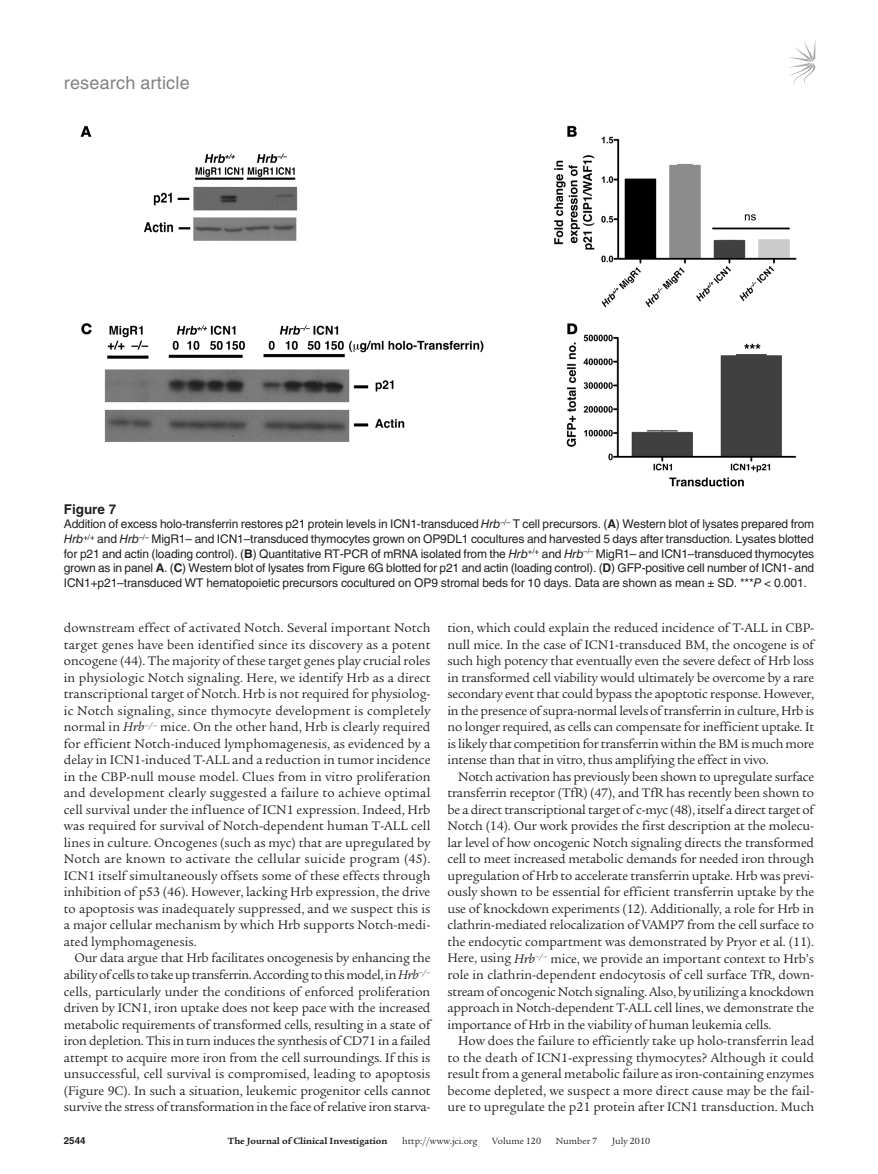
<style>
.page{position:relative;width:878px;height:1174px;background:#fff}
.page>*{position:absolute;margin:0;border:0;box-sizing:border-box;transform-origin:0 0}
.t1{font:18px "Helvetica LT Std";letter-spacing:.01em;color:#808285}
.t2{font:13.5px/16.5px "Legacy Serif Std";letter-spacing:-.01em;color:#231f20;text-align:justify}
.t3{font:700 13.5px "Helvetica LT Std";color:#231f20}
.t4{font:12px/14.7px "Helvetica LT Std";letter-spacing:-.01em;color:#231f20;text-align:justify}
.t5{font:9.75px "Legacy Serif Std";color:#231f20}
.t6{font:700 9.75px "Legacy Serif Std";color:#231f20}
.t7{font:700 9.75px "Helvetica LT Std";color:#231f20}
.s1{font-style:italic}
.s2{font-weight:700}
</style>
<div class="page">
<svg style="left:789px;top:41px;width:26px;height:44px"></svg>
<img style="left:80px;top:125px;width:717px;height:362px">
<h1 class="t1" style="left:64px;top:72px;width:127px">research article</h1>
<p class="t3" style="left:64px;top:501px;width:54px">Figure 7</p>
<p class="t4" style="left:64px;top:517px;width:752px">Addition of excess holo-transferrin restores p21 protein levels in ICN1-transduced <span class="s1">Hrb</span><sup>–/–</sup> T cell precursors. (<span class="s2">A</span>) Western blot of lysates prepared from <span class="s1">Hrb</span><sup>+/+</sup> and <span class="s1">Hrb</span><sup>–/–</sup> MigR1– and ICN1–transduced thymocytes grown on OP9DL1 cocultures and harvested 5 days after transduction. Lysates blotted for p21 and actin (loading control). (<span class="s2">B</span>) Quantitative RT-PCR of mRNA isolated from the <span class="s1">Hrb</span><sup>+/+</sup> and <span class="s1">Hrb</span><sup>–/–</sup> MigR1– and ICN1–transduced thymocytes grown as in panel <span class="s2">A</span>. (<span class="s2">C</span>) Western blot of lysates from Figure 6G blotted for p21 and actin (loading control). (<span class="s2">D</span>) GFP-positive cell number of ICN1- and ICN1+p21–transduced WT hematopoietic precursors cocultured on OP9 stromal beds for 10 days. Data are shown as mean ± SD. ***<span class="s1">P</span> &lt; 0.001.</p>
<p class="t2" style="left:64px;top:620px;width:368px">downstream effect of activated Notch. Several important Notch target genes have been identified since its discovery as a potent oncogene (44). The majority of these target genes play crucial roles in physiologic Notch signaling. Here, we identify Hrb as a direct transcriptional target of Notch. Hrb is not required for physiolog&shy;ic Notch signaling, since thymocyte development is completely normal in <span class="s1">Hrb</span><sup>–/–</sup> mice. On the other hand, Hrb is clearly required for efficient Notch-induced lymphomagenesis, as evidenced by a delay in ICN1-induced T-ALL and a reduction in tumor incidence in the CBP-null mouse model. Clues from in vitro proliferation and development clearly suggested a failure to achieve optimal cell survival under the influence of ICN1 expression. Indeed, Hrb was required for survival of Notch-dependent human T-ALL cell lines in culture. Oncogenes (such as myc) that are upregulated by Notch are known to activate the cellular suicide program (45).<br>ICN1 itself simultaneously offsets some of these effects through inhibition of p53 (46). However, lacking Hrb expression, the drive to apoptosis was inadequately suppressed, and we suspect this is a major cellular mechanism by which Hrb supports Notch-medi&shy;ated lymphomagenesis.</p>
<p class="t2" style="left:64px;top:950px;width:368px;text-indent:11px">Our data argue that Hrb facilitates oncogenesis by enhancing the abilityof cellstotakeuptransferrin.According tothismodel,in<span class="s1">Hrb</span><sup>–/– </sup>cells, particularly under the conditions of enforced proliferation driven by ICN1, iron uptake does not keep pace with the increased metabolic requirements of transformed cells, resulting in a state of iron depletion. This in turn induces the synthesis of CD71 in a failed attempt to acquire more iron from the cell surroundings. If this is unsuccessful, cell survival is compromised, leading to apoptosis (Figure 9C). In such a situation, leukemic progenitor cells cannot survive the stress of transformation in the face of relative iron starva-</p>
<p class="t2" style="left:447px;top:620px;width:368px">tion, which could explain the reduced incidence of T-ALL in CBP&shy;null mice. In the case of ICN1-transduced BM, the oncogene is of such high potency that eventually even the severe defect of Hrb loss in transformed cell viability would ultimately be overcome by a rare secondary event that could bypass the apoptotic response. However, in the presence of supra-normal levels of transferrin in culture, Hrb is no longer required, as cells can compensate for inefficient uptake. It is likely that competition for transferrin within the BM is much more intense than that in vitro, thus amplifying the effect in vivo.</p>
<p class="t2" style="left:447px;top:768px;width:368px;text-indent:11px">Notch activation has previously been shown to upregulate surface transferrin receptor (TfR) (47), and TfR has recently been shown to be a direct transcriptional target of c-myc (48), itself a direct target of Notch (14). Our work provides the first description at the molecu&shy;lar level of how oncogenic Notch signaling directs the transformed cell to meet increased metabolic demands for needed iron through upregulation of Hrb to accelerate transferrin uptake. Hrb was previ&shy;ously shown to be essential for efficient transferrin uptake by the use of knockdown experiments (12). Additionally, a role for Hrb in clathrin-mediated relocalization of VAMP7 from the cell surface to the endocytic compartment was demonstrated by Pryor et al. (11).<br>Here, using <span class="s1">Hrb</span><sup>–/–</sup> mice, we provide an important context to Hrb’s role in clathrin-dependent endocytosis of cell surface TfR, down&shy;stream of oncogenic Notch signaling. Also, by utilizing a knockdown approach in Notch-dependent T-ALL cell lines, we demonstrate the importance of Hrb in the viability of human leukemia cells.</p>
<p class="t2" style="left:447px;top:1032px;width:368px;text-indent:11px">How does the failure to efficiently take up holo-transferrin lead to the death of ICN1-expressing thymocytes? Although it could result from a general metabolic failure as iron-containing enzymes become depleted, we suspect a more direct cause may be the fail&shy;ure to upregulate the p21 protein after ICN1 transduction. Much</p>
<p class="t7" style="left:64px;top:1134px;width:23px">2544</p>
<p class="t6" style="left:228px;top:1135px;width:161px">The Journal of Clinical Investigation</p>
<p class="t5" style="left:402px;top:1135px;width:77px">http://www.jci.org</p>
<p class="t5" style="left:492px;top:1135px;width:50px">Volume 120</p>
<p class="t5" style="left:556px;top:1135px;width:43px">Number 7</p>
<p class="t5" style="left:612px;top:1135px;width:40px">July 2010</p>
</div>
